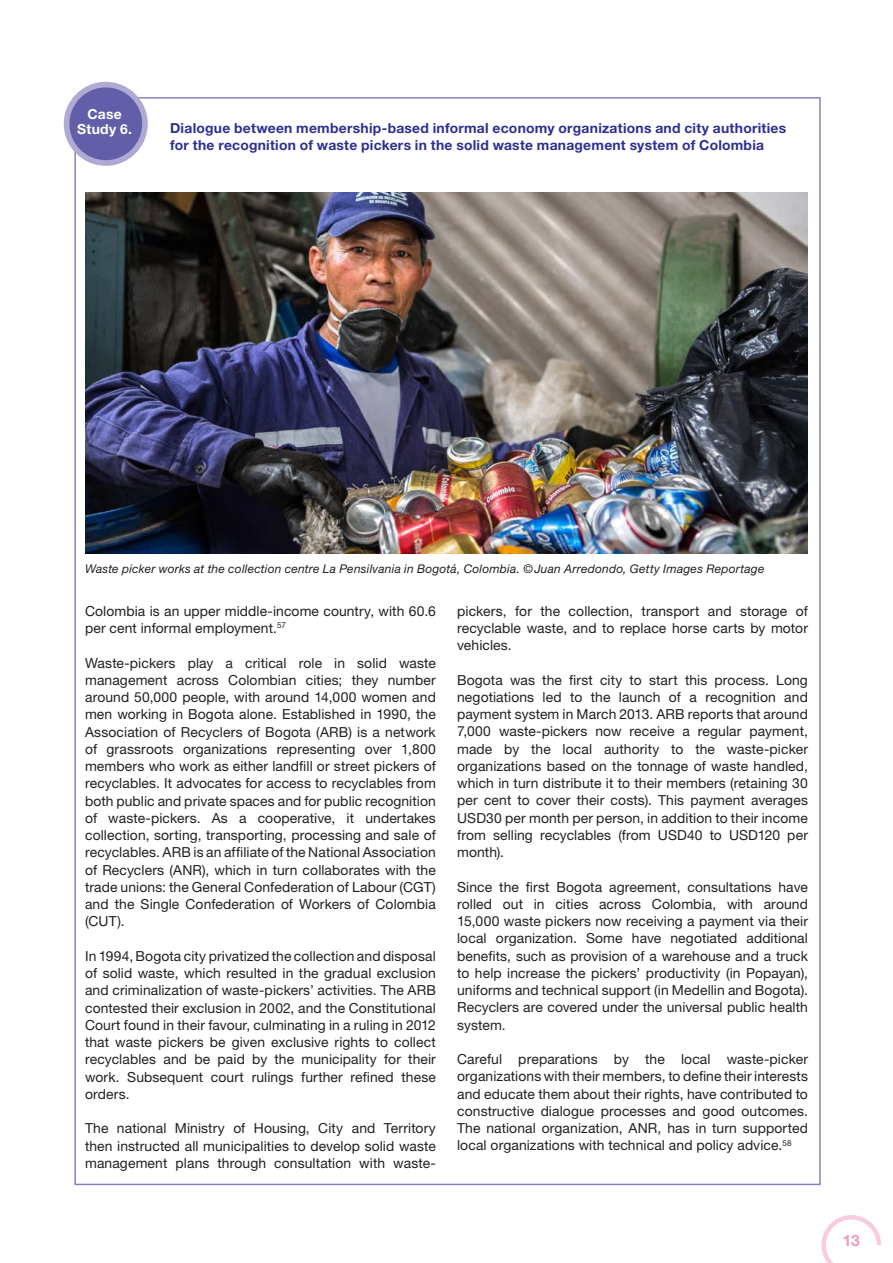
<style>
.page{position:relative;width:893px;height:1263px;background:#fff}
.page>*{position:absolute;margin:0;border:0;box-sizing:border-box;transform-origin:0 0}
.t1{font:700 15.75px "Helvetica Neue LT Std";color:#f499c2}
.body{font:13.8px/17.2px "Helvetica Neue LT Std";letter-spacing:.01em;color:#231f20;text-align:justify}
.titres_infographie{font:700 13.8px/17.2px "Helvetica Neue LT Std";letter-spacing:.015em;color:#2e3092}
.titres_infographie-2{font:700 13.8px "Helvetica Neue LT Std";letter-spacing:.02em;color:#fff}
.légende_photo{font:italic 12px "Helvetica Neue LT Std";letter-spacing:.015em;color:#231f20}
</style>
<div class="page">
<svg style="left:821px;top:1215px;width:60px;height:48px"></svg>
<img style="left:86px;top:193px;width:722px;height:360px">
<div style="left:67px;top:85px;width:78px;height:78px;background:#625ea9;border-radius:50%"></div>
<div style="left:64px;top:82px;width:84px;height:84px;border:6px solid #afaad3;border-radius:50%"></div>
<p class="titres_infographie-2" style="left:88px;top:105px;width:36px">Case</p>
<p class="titres_infographie-2" style="left:77px;top:120px;width:56px">Study 6.</p>
<p class="titres_infographie" style="left:170px;top:119px;width:618px">Dialogue between membership-based informal economy organizations and city authorities for the recognition of waste pickers in the solid waste management system of Colombia</p>
<p class="légende_photo" style="left:85px;top:561px;width:681px">Waste picker works at the collection centre La Pensilvania in Bogotá, Colombia. ©Juan Arredondo, Getty Images Reportage</p>
<p class="body" style="left:85px;top:602px;width:352px">Colombia is an upper middle-income country, with 60.6 per cent informal employment.<sup>57</sup></p>
<p class="body" style="left:85px;top:654px;width:352px">Waste-pickers play a critical role in solid waste management across Colombian cities; they number around 50,000 people, with around 14,000 women and men working in Bogota alone. Established in 1990, the Association of Recyclers of Bogota (ARB) is a network of grassroots organizations representing over 1,800 members who work as either landfill or street pickers of recyclables. It advocates for access to recyclables from both public and private spaces and for public recognition of waste-pickers. As a cooperative, it undertakes collection, sorting, transporting, processing and sale of recyclables. ARB is an affiliate of the National Association of Recyclers (ANR), which in turn collaborates with the trade unions: the General Confederation of Labour (CGT) and the Single Confederation of Workers of Colombia (CUT).</p>
<p class="body" style="left:85px;top:947px;width:352px">In 1994, Bogota city privatized the collection and disposal of solid waste, which resulted in the gradual exclusion and criminalization of waste-pickers’ activities. The ARB contested their exclusion in 2002, and the Constitutional Court found in their favour, culminating in a ruling in 2012 that waste pickers be given exclusive rights to collect recyclables and be paid by the municipality for their work. Subsequent court rulings further refined these orders.</p>
<p class="body" style="left:85px;top:1119px;width:352px">The national Ministry of Housing, City and Territory then instructed all municipalities to develop solid waste management plans through consultation with waste-</p>
<p class="body" style="left:457px;top:602px;width:352px">pickers, for the collection, transport and storage of recyclable waste, and to replace horse carts by motor vehicles.</p>
<p class="body" style="left:457px;top:671px;width:352px">Bogota was the first city to start this process. Long negotiations led to the launch of a recognition and payment system in March 2013. ARB reports that around 7,000 waste-pickers now receive a regular payment, made by the local authority to the waste-picker organizations based on the tonnage of waste handled, which in turn distribute it to their members (retaining 30 per cent to cover their costs). This payment averages USD30 per month per person, in addition to their income from selling recyclables (from USD40 to USD120 per month).</p>
<p class="body" style="left:457px;top:878px;width:352px">Since the first Bogota agreement, consultations have rolled out in cities across Colombia, with around 15,000 waste pickers now receiving a payment via their local organization. Some have negotiated additional benefits, such as provision of a warehouse and a truck to help increase the pickers’ productivity (in Popayan), uniforms and technical support (in Medellin and Bogota).<br>Recyclers are covered under the universal public health system.</p>
<p class="body" style="left:457px;top:1050px;width:352px">Careful preparations by the local waste-picker organizations with their members, to define their interests and educate them about their rights, have contributed to constructive dialogue processes and good outcomes.<br>The national organization, ANR, has in turn supported local organizations with technical and policy advice.<sup>58</sup></p>
<p class="t1" style="left:843px;top:1230px;width:19px">13</p>
</div>
